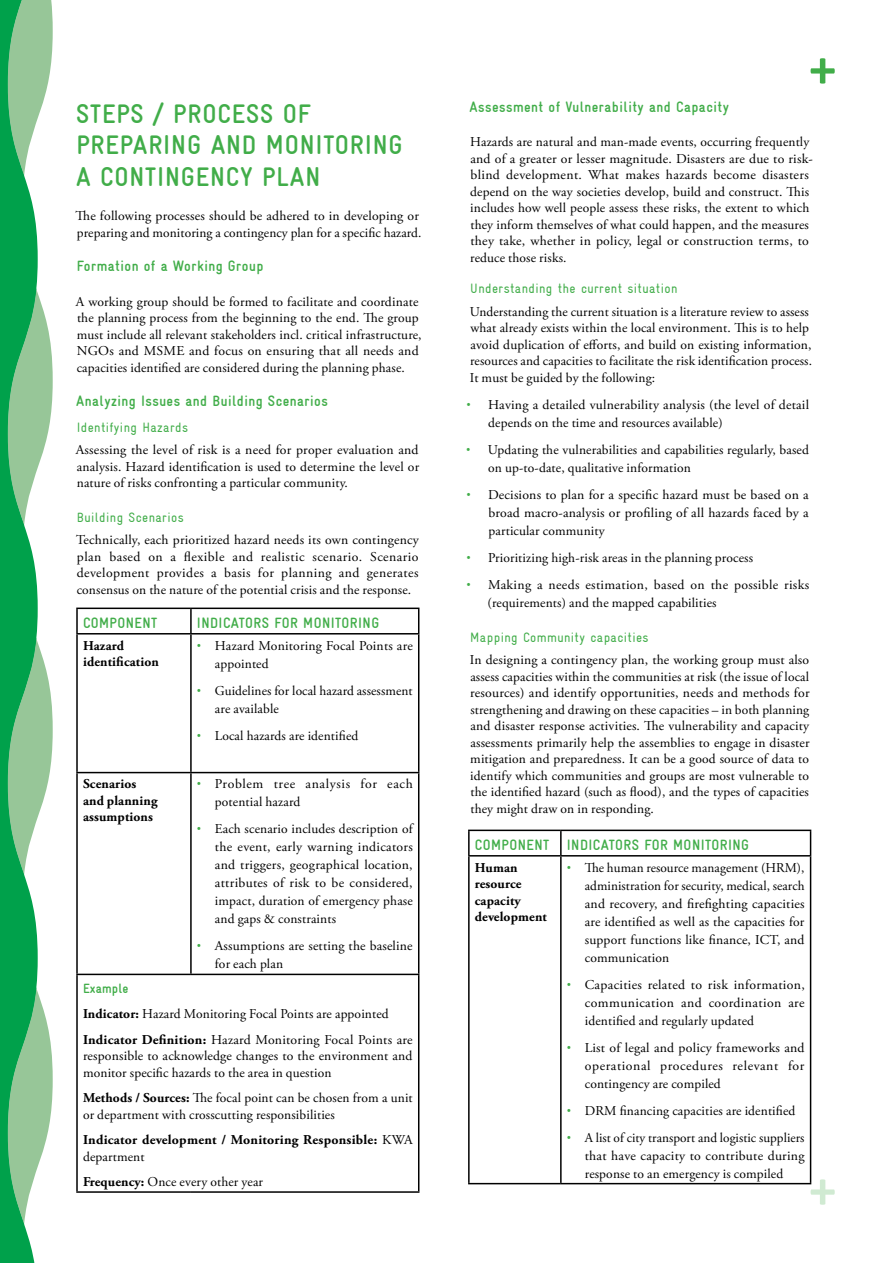
<style>
.page{position:relative;width:893px;height:1263px;background:#fff}
.page>*{position:absolute;margin:0;border:0;box-sizing:border-box;transform-origin:0 0}
.t1{font:700 condensed 27px/31.5px "Gravur";letter-spacing:.03em;color:#41ad49}
.t2{font:700 condensed 15px "Gravur";letter-spacing:.03em;color:#41ad49}
.t3{font:13.5px/16.5px "Adobe Garamond Pro";letter-spacing:.01em;color:#000}
.t4{font:700 13.5px/16.5px "Adobe Garamond Pro";letter-spacing:.01em;color:#000}
.t5{font:condensed 13.5px "Gravur";letter-spacing:.03em;color:#41ad49}
.t6{font:13.5px/18px "Adobe Garamond Pro";letter-spacing:.045em;color:#000}
.t7{font:700 condensed 13.5px "Gravur";letter-spacing:.01em;color:#41ad49}
.s1{font-family:"Gravur";font-weight:700;font-stretch:condensed;font-size:13.8px;color:#41ad49}
.s2{font-weight:700}
.s3{font-weight:400}
</style>
<div class="page">
<svg style="left:811px;top:58px;width:24px;height:26px"></svg>
<svg style="left:811px;top:1179px;width:24px;height:26px"></svg>
<svg style="left:36px;top:0;width:17px;height:1172px"></svg>
<svg style="left:0;top:0;width:36px;height:1263px;background:#43b36f"></svg>
<hr style="left:76px;top:608px;width:115px;height:1px;background:#000">
<hr style="left:76px;top:609px;width:2px;height:24px;background:#000">
<hr style="left:191px;top:608px;width:228px;height:1px;background:#000">
<hr style="left:190px;top:609px;width:2px;height:24px;background:#000">
<svg style="left:418px;top:609px;width:1px;height:24px"></svg>
<hr style="left:76px;top:633px;width:115px;height:1px;background:#000">
<hr style="left:76px;top:634px;width:2px;height:138px;background:#000">
<hr style="left:191px;top:633px;width:228px;height:1px;background:#000">
<hr style="left:190px;top:634px;width:2px;height:138px;background:#000">
<hr style="left:418px;top:634px;width:1px;height:138px;background:#000">
<hr style="left:76px;top:772px;width:115px;height:1px;background:#000">
<hr style="left:76px;top:773px;width:2px;height:201px;background:#000">
<hr style="left:191px;top:772px;width:228px;height:1px;background:#000">
<hr style="left:190px;top:773px;width:2px;height:201px;background:#000">
<hr style="left:418px;top:773px;width:1px;height:201px;background:#000">
<hr style="left:76px;top:974px;width:115px;height:1px;background:#000">
<hr style="left:76px;top:975px;width:2px;height:216px;background:#000">
<hr style="left:191px;top:974px;width:228px;height:1px;background:#000">
<hr style="left:418px;top:975px;width:1px;height:216px;background:#000">
<hr style="left:76px;top:1191px;width:115px;height:2px;background:#000">
<hr style="left:191px;top:1191px;width:228px;height:2px;background:#000">
<hr style="left:468px;top:830px;width:93px;height:1px;background:#000">
<hr style="left:468px;top:831px;width:2px;height:24px;background:#000">
<hr style="left:561px;top:830px;width:250px;height:1px;background:#000">
<hr style="left:560px;top:831px;width:2px;height:24px;background:#000">
<svg style="left:810px;top:831px;width:1px;height:24px"></svg>
<hr style="left:468px;top:855px;width:93px;height:1px;background:#000">
<hr style="left:468px;top:856px;width:2px;height:327px;background:#000">
<hr style="left:561px;top:855px;width:250px;height:1px;background:#000">
<hr style="left:560px;top:856px;width:2px;height:327px;background:#000">
<hr style="left:810px;top:856px;width:1px;height:327px;background:#000">
<hr style="left:468px;top:1183px;width:93px;height:1px;background:#000">
<hr style="left:561px;top:1183px;width:250px;height:1px;background:#000">
<h1 class="t1" style="left:76px;top:98px;width:328px">STEPS / PROCESS OF<br>PREPARING AND MONITORING<br>A CONTINGENCY PLAN</h1>
<p class="t3" style="left:76px;top:208px;width:347px">The following processes should be adhered to in developing or preparing and monitoring a contingency plan for a specific hazard.</p>
<p class="t2" style="left:77px;top:258px;width:188px">Formation of a Working Group</p>
<p class="t3" style="left:76px;top:294px;width:347px">A working group should be formed to facilitate and coordinate the planning process from the beginning to the end. The group must include all relevant stakeholders incl. critical infrastructure, NGOs and MSME and focus on ensuring that all needs and capacities identified are considered during the planning phase.</p>
<p class="t2" style="left:76px;top:393px;width:253px">Analyzing Issues and Building Scenarios</p>
<p class="t5" style="left:77px;top:419px;width:113px">Identifying Hazards</p>
<p class="t3" style="left:76px;top:442px;width:345px;text-align:justify">Assessing the level of risk is a need for proper evaluation and analysis. Hazard identification is used to determine the level or nature of risks confronting a particular community.</p>
<p class="t5" style="left:77px;top:509px;width:108px">Building Scenarios</p>
<p class="t3" style="left:76px;top:532px;width:344px;text-align:justify">Technically, each prioritized hazard needs its own contingency plan based on a flexible and realistic scenario. Scenario development provides a basis for planning and generates consensus on the nature of the potential crisis and the response.</p>
<p class="t2" style="left:83px;top:614px;width:76px">COMPONENT</p>
<p class="t2" style="left:197px;top:614px;width:184px">INDICATORS FOR MONITORING</p>
<p class="t4" style="left:83px;top:637px;width:77px">Hazard identification</p>
<p class="t3" style="left:215px;top:637px;width:199px;line-height:18px;text-indent:-18px"><span class="s1">•</span> Hazard Monitoring Focal Points are appointed</p>
<p class="t3" style="left:215px;top:682px;width:199px;line-height:18px;text-indent:-18px"><span class="s1">•</span> Guidelines for local hazard assessment are available</p>
<p class="t3" style="left:197px;top:727px;width:163px"><span class="s1">•</span> Local hazards are identified</p>
<p class="t4" style="left:83px;top:776px;width:76px">Scenarios and planning assumptions</p>
<p class="t6" style="left:215px;top:775px;width:199px;text-indent:-18px"><span class="s1">•</span> Problem tree analysis for each potential hazard</p>
<p class="t3" style="left:215px;top:820px;width:199px;line-height:18px;text-align:justify;text-indent:-18px"><span class="s1">•</span> Each scenario includes description of the event, early warning indicators and triggers, geographical location, attributes of risk to be considered, impact, duration of emergency phase and gaps &amp; constraints</p>
<p class="t3" style="left:215px;top:937px;width:199px;line-height:18px;text-indent:-18px"><span class="s1">•</span> Assumptions are setting the baseline for each plan</p>
<p class="t7" style="left:83px;top:980px;width:47px">Example</p>
<p class="t3" style="left:83px;top:1001px;width:331px;line-height:25.5px"><span class="s2">Indicator:</span> Hazard Monitoring Focal Points are appointed<br><span class="s2">Indicator Definition:</span> Hazard Monitoring Focal Points are</p>
<p class="t3" style="left:83px;top:1048px;width:331px">responsible to acknowledge changes to the environment and monitor specific hazards to the area in question</p>
<p class="t3" style="left:83px;top:1090px;width:331px"><span class="s2">Methods / Sources:</span> The focal point can be chosen from a unit or department with crosscutting responsibilities</p>
<p class="t4" style="left:83px;top:1132px;width:331px">Indicator development / Monitoring Responsible: <span class="s3">KWA department</span></p>
<p class="t3" style="left:83px;top:1174px;width:182px"><span class="s2">Frequency:</span> Once every other year</p>
<p class="t2" style="left:470px;top:98px;width:261px">Assessment of Vulnerability and Capacity</p>
<p class="t3" style="left:470px;top:134px;width:344px">Hazards are natural and man-made events, occurring frequently and of a greater or lesser magnitude. Disasters are due to risk&shy;blind development. What makes hazards become disasters depend on the way societies develop, build and construct. This includes how well people assess these risks, the extent to which they inform themselves of what could happen, and the measures they take, whether in policy, legal or construction terms, to reduce those risks.</p>
<p class="t5" style="left:470px;top:281px;width:209px">Understanding the current situation</p>
<p class="t3" style="left:470px;top:304px;width:344px">Understanding the current situation is a literature review to assess what already exists within the local environment. This is to help avoid duplication of efforts, and build on existing information, resources and capacities to facilitate the risk identification process.<br>It must be guided by the following:</p>
<p class="t3" style="left:488px;top:396px;width:322px;line-height:18px;text-indent:-22px"><span class="s1">•</span> Having a detailed vulnerability analysis (the level of detail depends on the time and resources available)</p>
<p class="t3" style="left:488px;top:441px;width:322px;line-height:18px;text-indent:-22px"><span class="s1">•</span> Updating the vulnerabilities and capabilities regularly, based on up-to-date, qualitative information</p>
<p class="t3" style="left:488px;top:486px;width:322px;line-height:18px;text-align:justify;text-indent:-22px"><span class="s1">•</span> Decisions to plan for a specific hazard must be based on a broad macro-analysis or profiling of all hazards faced by a particular community</p>
<p class="t3" style="left:466px;top:550px;width:288px"><span class="s1">•</span> Prioritizing high-risk areas in the planning process</p>
<p class="t3" style="left:488px;top:576px;width:323px;line-height:18px;text-indent:-21px"><span class="s1">•</span> Making a needs estimation, based on the possible risks (requirements) and the mapped capabilities</p>
<p class="t5" style="left:470px;top:629px;width:180px">Mapping Community capacities</p>
<p class="t3" style="left:470px;top:652px;width:341px;text-align:justify">In designing a contingency plan, the working group must also assess capacities within the communities at risk (the issue of local resources) and identify opportunities, needs and methods for strengthening and drawing on these capacities – in both planning and disaster response activities. The vulnerability and capacity assessments primarily help the assemblies to engage in disaster mitigation and preparedness. It can be a good source of data to identify which communities and groups are most vulnerable to the identified hazard (such as flood), and the types of capacities they might draw on in responding.</p>
<p class="t2" style="left:475px;top:836px;width:276px">COMPONENT INDICATORS FOR MONITORING</p>
<p class="t4" style="left:475px;top:859px;width:74px">Human resource capacity development</p>
<p class="t3" style="left:585px;top:859px;width:221px;line-height:18px;text-align:justify;text-indent:-18px"><span class="s1">•</span> The human resource management (HRM), administration for security, medical, search and recovery, and firefighting capacities are identified as well as the capacities for support functions like finance, ICT, and communication</p>
<p class="t3" style="left:585px;top:976px;width:221px;line-height:18px;text-align:justify;text-indent:-18px"><span class="s1">•</span> Capacities related to risk information, communication and coordination are identified and regularly updated</p>
<p class="t3" style="left:585px;top:1039px;width:221px;line-height:18px;text-align:justify;text-indent:-18px"><span class="s1">•</span> List of legal and policy frameworks and operational procedures relevant for contingency are compiled</p>
<p class="t3" style="left:567px;top:1102px;width:230px"><span class="s1">•</span> DRM financing capacities are identified</p>
<p class="t3" style="left:585px;top:1129px;width:221px;line-height:18px;text-align:justify;text-indent:-18px"><span class="s1">•</span> A list of city transport and logistic suppliers that have capacity to contribute during response to an emergency is compiled</p>
</div>
